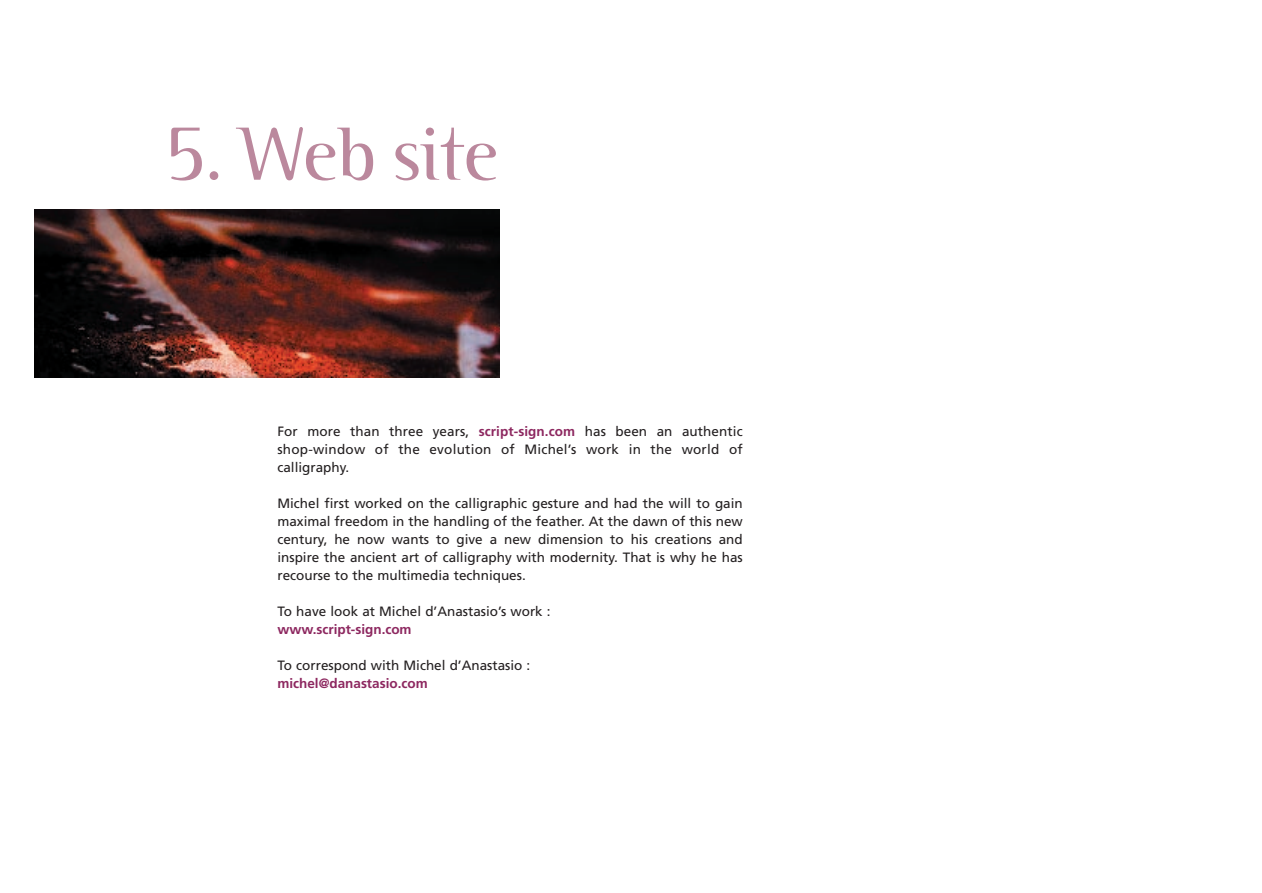
<style>
.page{position:relative;width:1262px;height:893px;background:#fff}
.page>*{position:absolute;margin:0;border:0;box-sizing:border-box;transform-origin:0 0}
.t1{font:300 75px "Binary ITC";letter-spacing:-.02em;color:#bb889d}
.t2{font:13.5px/18px "Frutiger";color:#231f20;text-align:justify}
.t3{font:700 13.5px "Frutiger";color:#8d2860}
.s1{font-weight:700;color:#8d2860}
</style>
<div class="page">
<img style="left:34px;top:210px;width:465px;height:167px">
<h1 class="t1" style="left:167px;top:126px;width:333px">5. Web site</h1>
<p class="t2" style="left:277px;top:423px;width:467px">For more than three years, <span class="s1">script-sign.com</span> has been an authentic shop-window of the evolution of Michel’s work in the world of calligraphy.</p>
<p class="t2" style="left:277px;top:495px;width:467px">Michel first worked on the calligraphic gesture and had the will to gain maximal freedom in the handling of the feather. At the dawn of this new century, he now wants to give a new dimension to his creations and inspire the ancient art of calligraphy with modernity. That is why he has recourse to the multimedia techniques.</p>
<p class="t2" style="left:277px;top:603px;width:275px">To have look at Michel d’Anastasio’s work :</p>
<p class="t3" style="left:277px;top:623px;width:136px">www.script-sign.com</p>
<p class="t2" style="left:277px;top:657px;width:254px">To correspond with Michel d’Anastasio :</p>
<p class="t3" style="left:277px;top:677px;width:152px">michel@danastasio.com</p>
</div>
